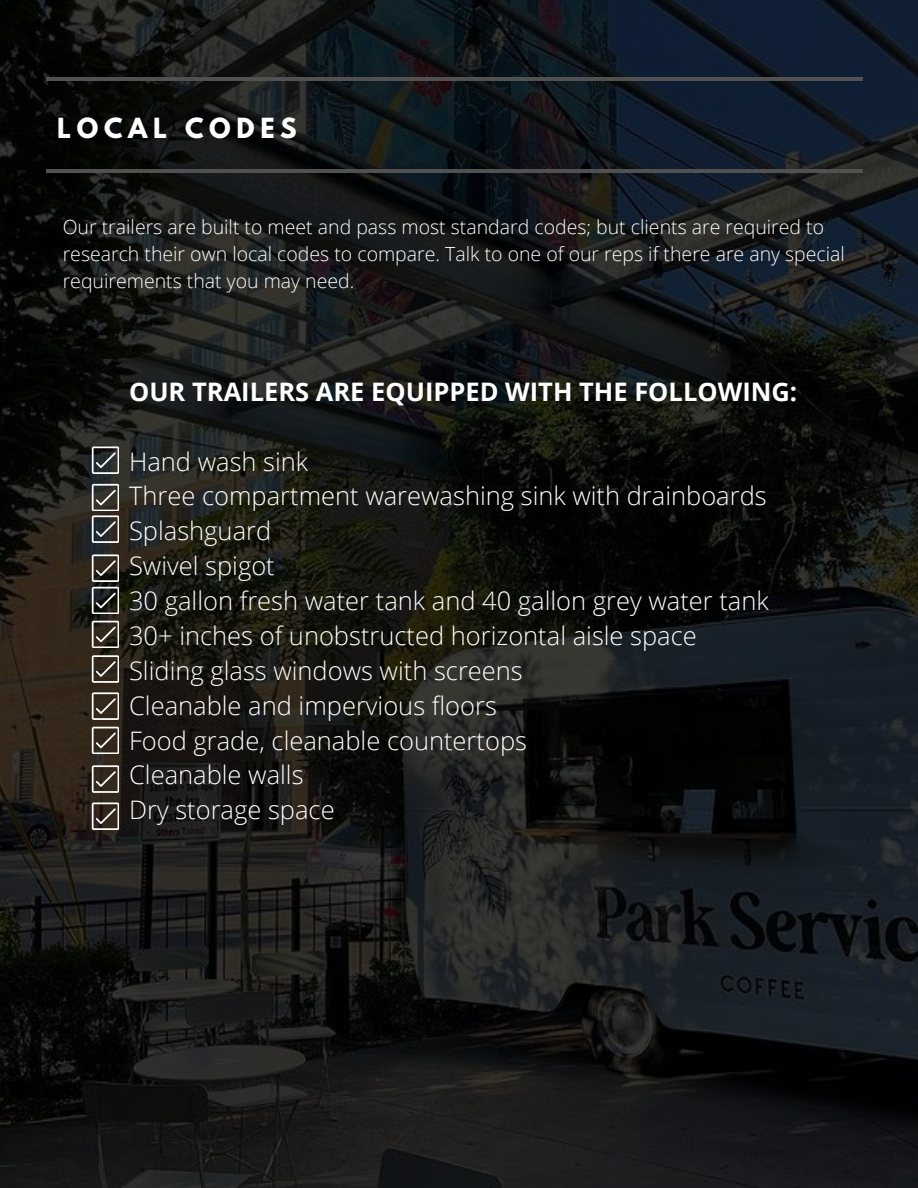
<style>
.page{position:relative;width:918px;height:1188px;background:#fff}
.page>*{position:absolute;margin:0;border:0;box-sizing:border-box;transform-origin:0 0}
.t1{font:300 25.5px/34.8px "Open Sans";color:#fff}
.t2{font:700 25.5px "Open Sans";color:#fff}
.t3{font:700 24.6px "League Spartan";letter-spacing:.23em;color:#fff}
.t4{font:300 19.5px/27px "Open Sans";color:#fff}
</style>
<div class="page">
<img style="left:0;top:0;width:918px;height:1188px">
<hr style="left:47px;top:77px;width:816px;height:4px;background:#515151">
<hr style="left:47px;top:169px;width:816px;height:4px;background:#515151">
<svg style="left:92px;top:446px;width:27px;height:27px"></svg>
<svg style="left:92px;top:484px;width:27px;height:58px;background:#605f5c"></svg>
<svg style="left:92px;top:554px;width:27px;height:27px"></svg>
<svg style="left:92px;top:587px;width:27px;height:27px"></svg>
<svg style="left:92px;top:621px;width:27px;height:27px"></svg>
<svg style="left:92px;top:655px;width:27px;height:27px"></svg>
<svg style="left:92px;top:692px;width:27px;height:27px"></svg>
<svg style="left:92px;top:727px;width:27px;height:27px"></svg>
<svg style="left:92px;top:765px;width:27px;height:27px"></svg>
<svg style="left:92px;top:802px;width:27px;height:27px"></svg>
<p class="t3" style="left:57px;top:115px;width:241px">LOCAL CODES</p>
<p class="t4" style="left:63px;top:213px;width:784px">Our trailers are built to meet and pass most standard codes; but clients are required to research their own local codes to compare. Talk to one of our reps if there are any special requirements that you may need.</p>
<p class="t2" style="left:129px;top:374px;width:670px">OUR TRAILERS ARE EQUIPPED WITH THE FOLLOWING:</p>
<p class="t1" style="left:129px;top:443px;width:641px">Hand wash sink<br>Three compartment warewashing sink with drainboards<br>Splashguard<br>Swivel spigot<br>30 gallon fresh water tank and 40 gallon grey water tank<br>30+ inches of unobstructed horizontal aisle space<br>Sliding glass windows with screens<br>Cleanable and impervious floors<br>Food grade, cleanable countertops<br>Cleanable walls<br>Dry storage space</p>
</div>
